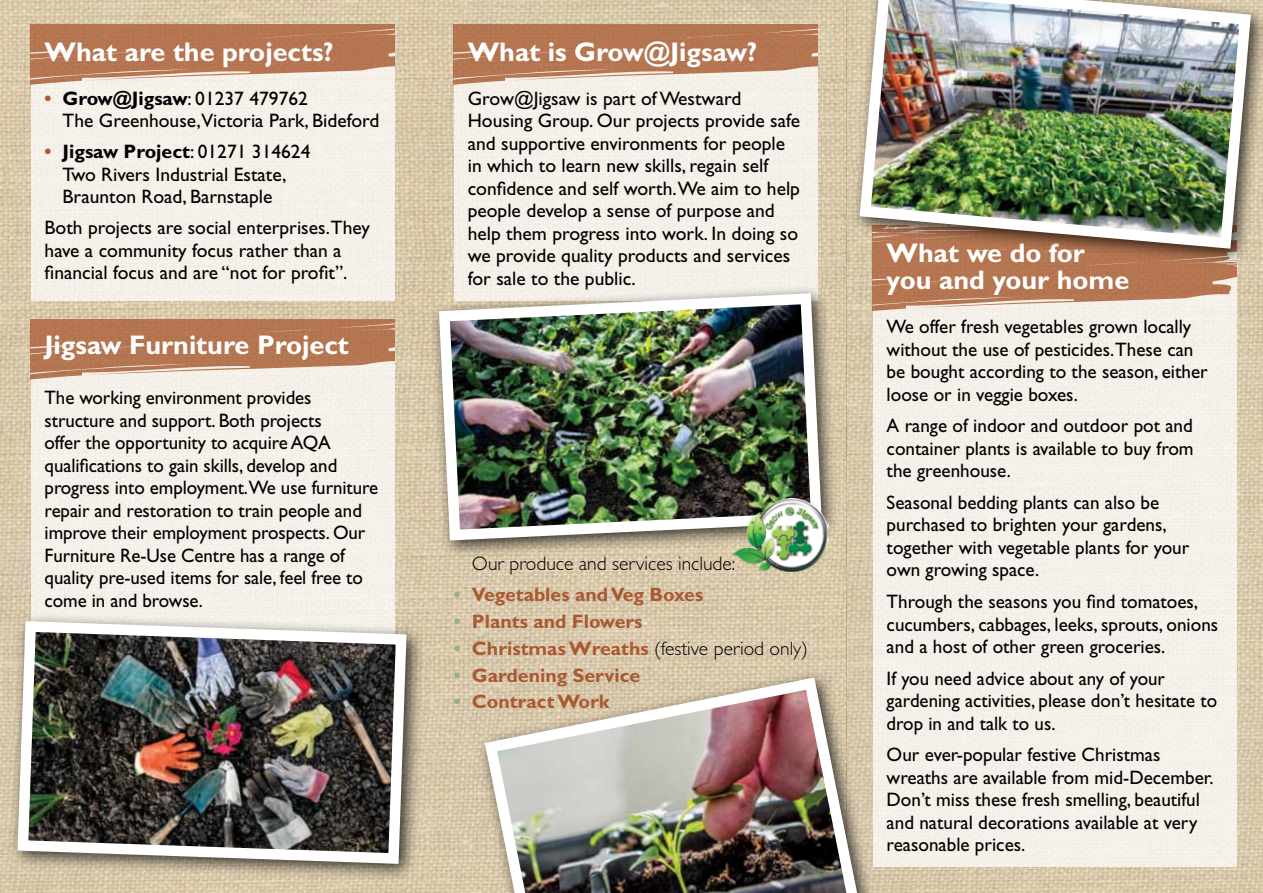
<style>
.page{position:relative;width:1263px;height:893px;background:#fff}
.page>*{position:absolute;margin:0;border:0;box-sizing:border-box;transform-origin:0 0}
.t1{font:700 27px/27px "Gill Sans Std";color:#fff}
.t2{font:19.5px/22.5px "Gill Sans Std";color:#000}
.t3{font:700 19.5px "Gill Sans Std";color:#a95a33}
.t4{font:300 19.5px "Gill Sans Std";color:#000}
.s1{font-weight:700;color:#a95a33}
.s2{font-weight:700}
.s3{color:#9ab07c}
.s4{font-weight:700;color:#9ab07c}
</style>
<div class="page">
<img style="left:0;top:0;width:1263px;height:893px">
<div style="left:476px;top:669px;width:401px;height:224px;background:#000;opacity:.75"></div>
<img style="left:479px;top:671px;width:386px;height:222px">
<div style="left:454px;top:25px;width:363px;height:276px;background:#f5f1e9"></div>
<svg style="left:454px;top:25px;width:363px;height:60px"></svg>
<div style="left:31px;top:25px;width:363px;height:276px;background:#f5f1e9"></div>
<svg style="left:31px;top:25px;width:363px;height:60px"></svg>
<div style="left:31px;top:320px;width:363px;height:348px;background:#f5f1e9"></div>
<svg style="left:31px;top:320px;width:363px;height:60px"></svg>
<div style="left:430px;top:284px;width:410px;height:275px;background:#000;opacity:.75"></div>
<img style="left:433px;top:288px;width:394px;height:258px">
<img style="left:732px;top:498px;width:97px;height:73px">
<div style="left:873px;top:226px;width:363px;height:640px;background:#f5f1ea"></div>
<svg style="left:873px;top:267px;width:363px;height:44px"></svg>
<div style="left:8px;top:612px;width:417px;height:270px;background:#000;opacity:.75"></div>
<img style="left:12px;top:616px;width:400px;height:253px">
<div style="left:851px;top:0;width:412px;height:267px;background:#000;opacity:.75"></div>
<img style="left:854px;top:0;width:402px;height:254px">
<h1 class="t1" style="left:45px;top:38px;width:291px">What are the projects?</h1>
<p class="t2" style="left:63px;top:87px;width:318px;text-indent:-18px"><span class="s1">•</span> <span class="s2">Grow@Jigsaw</span>: 01237 479762<br>The Greenhouse,Victoria Park, Bideford</p>
<p class="t2" style="left:63px;top:141px;width:249px;text-indent:-18px"><span class="s1">•</span> <span class="s2">Jigsaw Project</span>: 01271 314624<br>Two Rivers Industrial Estate,<br>Braunton Road, Barnstaple</p>
<p class="t2" style="left:45px;top:217px;width:327px">Both projects are social enterprises.They have a community focus rather than a financial focus and are “not for profit”.</p>
<h1 class="t1" style="left:45px;top:331px;width:306px">Jigsaw Furniture Project</h1>
<p class="t2" style="left:45px;top:386px;width:335px">The working environment provides structure and support. Both projects<br>offer the opportunity to acquire AQA qualifications to gain skills, develop and progress into employment.We use furniture repair and restoration to train people and improve their employment prospects. Our Furniture Re-Use Centre has a range of quality pre-used items for sale, feel free to come in and browse.</p>
<h1 class="t1" style="left:468px;top:38px;width:291px">What is Grow@Jigsaw?</h1>
<p class="t2" style="left:468px;top:87px;width:334px">Grow@Jigsaw is part of Westward Housing Group. Our projects provide safe and supportive environments for people in which to learn new skills, regain self confidence and self worth.We aim to help people develop a sense of purpose and help them progress into work. In doing so we provide quality products and services for sale to the public.</p>
<p class="t4" style="left:472px;top:553px;width:265px">Our produce and services include:</p>
<p class="t3" style="left:454px;top:583px;width:251px"><span class="s3">•</span> Vegetables and Veg Boxes</p>
<p class="t3" style="left:454px;top:610px;width:190px"><span class="s3">•</span> Plants and Flowers</p>
<p class="t4" style="left:454px;top:637px;width:355px"><span class="s4">•</span> <span class="s1">Christmas Wreaths</span> (festive period only)</p>
<p class="t3" style="left:454px;top:663px;width:188px"><span class="s3">•</span> Gardening Service</p>
<p class="t3" style="left:454px;top:690px;width:157px"><span class="s3">•</span> Contract Work</p>
<h1 class="t1" style="left:887px;top:239px;width:244px">What we do for you and your home</h1>
<p class="t2" style="left:887px;top:315px;width:323px">We offer fresh vegetables grown locally without the use of pesticides.These can be bought according to the season, either loose or in veggie boxes.</p>
<p class="t2" style="left:887px;top:415px;width:309px;text-align:justify">A range of indoor and outdoor pot and container plants is available to buy from the greenhouse.</p>
<p class="t2" style="left:887px;top:491px;width:304px">Seasonal bedding plants can also be purchased to brighten your gardens, together with vegetable plants for your own growing space.</p>
<p class="t2" style="left:887px;top:590px;width:333px">Through the seasons you find tomatoes, cucumbers, cabbages, leeks, sprouts, onions and a host of other green groceries.</p>
<p class="t2" style="left:887px;top:667px;width:332px">If you need advice about any of your gardening activities, please don’t hesitate to drop in and talk to us.</p>
<p class="t2" style="left:887px;top:744px;width:328px">Our ever-popular festive Christmas wreaths are available from mid-December.<br>Don’t miss these fresh smelling, beautiful and natural decorations available at very reasonable prices.</p>
</div>
